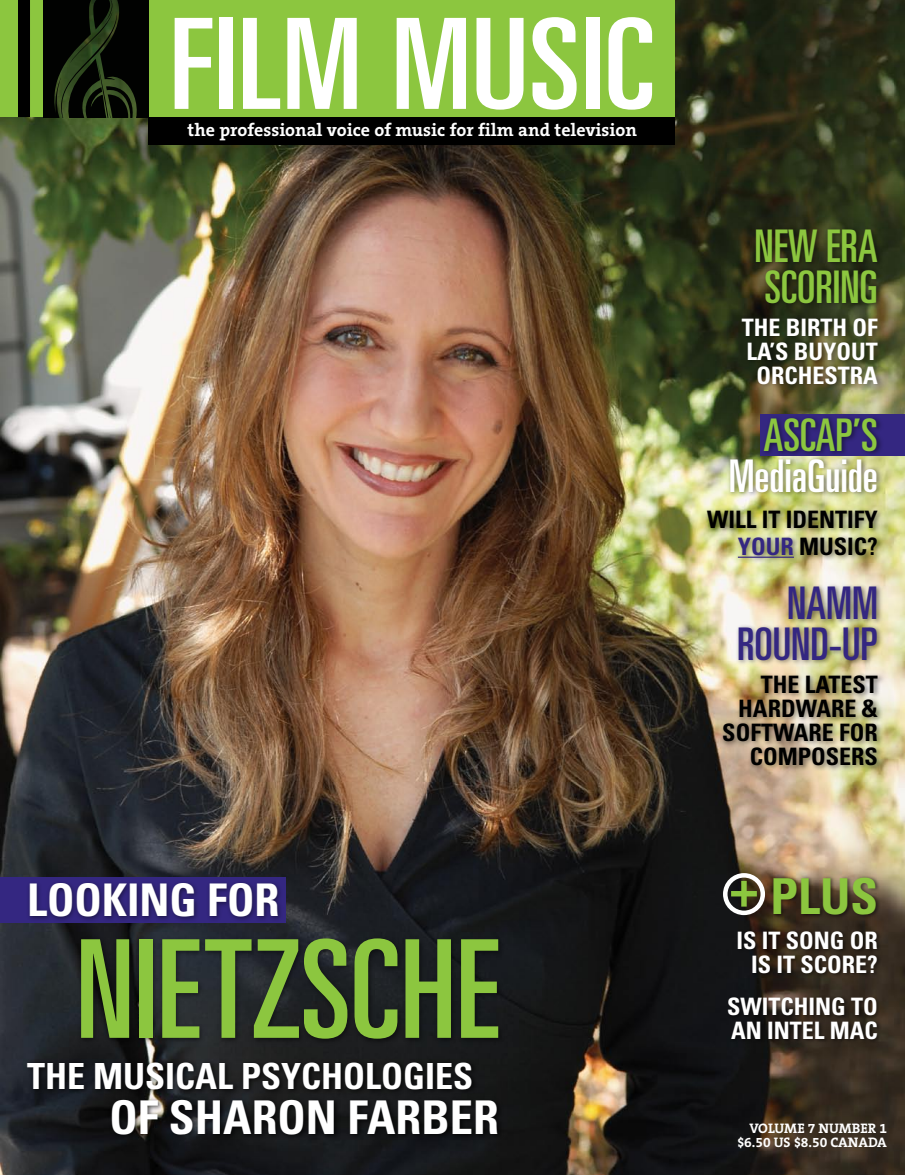
<style>
.page{position:relative;width:905px;height:1175px;background:#fff}
.page>*{position:absolute;margin:0;border:0;box-sizing:border-box;transform-origin:0 0}
.t1{font:ultra-condensed 136.5px "Univers LT Std";color:#8cc63f}
.t2{font:ultra-condensed 126px "Univers LT Std";letter-spacing:.005em;color:#fff;scale:1.1 1}
.t3{font:700 condensed 49.5px "Univers LT Std";color:#8cc63f}
.t4{font:700 condensed 46.5px "Univers LT Std";color:#fff}
.t5{font:ultra-condensed 45px/40.5px "Univers LT Std";color:#8cc63f}
.t6{font:ultra-condensed 45px/40.5px "Univers LT Std";color:#342781;text-align:right}
.t7{font:ultra-condensed 45px "Univers LT Std";color:#fff}
.t8{font:700 condensed 45px "Univers LT Std";color:#fff}
.t9{font:700 condensed 36px "Univers LT Std";color:#fff}
.t10{font:700 condensed 24px/24px "Univers LT Std";color:#fff;text-align:right}
.t11{font:700 condensed 24px/24px "Univers LT Std";color:#000;text-align:right}
.t12{font:700 18px "The Serif B7";color:#fff}
.t13{font:700 13.8px/13.5px "The Serif B7";color:#fff;text-align:right}
.s1{color:#342781}
.s2{font-family:"Helvetica Neue";font-stretch:normal;font-size:51px}
</style>
<div class="page">
<img style="left:0;top:0;width:904px;height:1174px">
<div style="left:148px;top:0;width:527px;height:117px;background:#8cc63f"></div>
<div style="left:0;top:0;width:44px;height:117px;background:#8cc63f"></div>
<div style="left:18px;top:0;width:12px;height:117px;background:#000"></div>
<svg style="left:44px;top:0;width:104px;height:117px;background:#0e1509"></svg>
<div style="left:148px;top:117px;width:527px;height:27px;background:#000"></div>
<div style="left:726px;top:928px;width:156px;height:116px;background:#000;opacity:.5"></div>
<div style="left:771px;top:875px;width:110px;height:44px;background:#000;opacity:.5"></div>
<div style="left:723px;top:873px;width:42px;height:42px;border:4px solid #fff;border-radius:50%"></div>
<div style="left:0;top:877px;width:286px;height:45px;background:#342781"></div>
<div style="left:760px;top:414px;width:144px;height:42px;background:#342781"></div>
<div style="left:703px;top:225px;width:182px;height:547px;background:#000;opacity:.5"></div>
<hr style="left:737px;top:556px;width:57px;height:2px;background:#342781">
<div style="left:26px;top:879px;width:479px;height:167px;background:#000;opacity:.5"></div>
<div style="left:23px;top:1058px;width:481px;height:83px;background:#000;opacity:.75"></div>
<h2 class="t2" style="left:169px;top:-8px;width:441px">FILM MUSIC</h2>
<p class="t12" style="left:188px;top:120px;width:451px">the professional voice of music for film and television</p>
<h3 class="t8" style="left:27px;top:872px;width:254px">LOOKING FOR</h3>
<h1 class="t1" style="left:76px;top:911px;width:418px">NIETZSCHE</h1>
<h3 class="t9" style="left:27px;top:1053px;width:448px">THE MUSICAL PSYCHOLOGIES</h3>
<h3 class="t4" style="left:110px;top:1088px;width:391px">OF SHARON FARBER</h3>
<h3 class="t5" style="left:754px;top:226px;width:125px">NEW ERA<br>SCORING</h3>
<p class="t10" style="left:742px;top:315px;width:137px">THE BIRTH OF<br>LA’S BUYOUT<br>ORCHESTRA</p>
<h3 class="t5" style="left:763px;top:415px;width:113px">ASCAP’S</h3>
<h3 class="t7" style="left:728px;top:450px;width:151px">MEDIAGUIDE</h3>
<p class="t11" style="left:707px;top:505px;width:172px;line-height:27px">WILL IT IDENTIFY<br><span class="s1">YOUR</span> MUSIC?</p>
<h3 class="t6" style="left:737px;top:583px;width:142px">NAMM<br>ROUND-UP</h3>
<p class="t11" style="left:722px;top:672px;width:157px">THE LATEST<br>HARDWARE &amp;<br>SOFTWARE FOR<br>COMPOSERS</p>
<h3 class="t3" style="left:728px;top:865px;width:147px"><span class="s2">+</span> PLUS</h3>
<p class="t10" style="left:736px;top:928px;width:143px">IS IT SONG OR<br>IS IT SCORE?</p>
<p class="t10" style="left:727px;top:994px;width:152px;text-align:left">SWITCHING TO<br>AN INTEL MAC</p>
<p class="t13" style="left:737px;top:1122px;width:151px">VOLUME 7 NUMBER 1 $6.50 US $8.50 CANADA</p>
</div>
